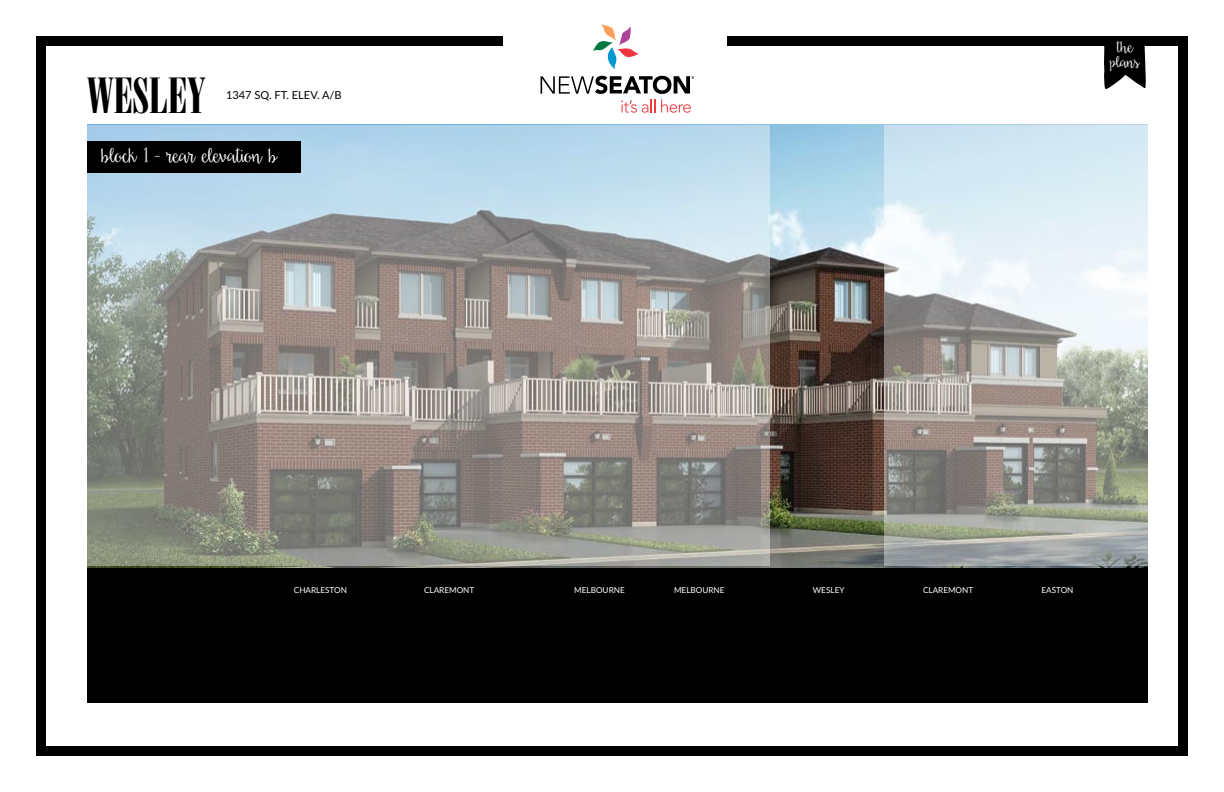
<style>
.page{position:relative;width:1224px;height:792px;background:#fff}
.page>*{position:absolute;margin:0;border:0;box-sizing:border-box;transform-origin:0 0}
.t1{font:49.1px "Bodoni Poster Compressed";color:#000}
.t2{font:20.5px "Daydreamer";letter-spacing:-.07em;color:#fff}
.t3{font:16px/15px "Daydreamer";letter-spacing:-.07em;color:#fff;text-align:center}
.t4{font:11px "Lato";color:#000}
.t5{font:8.2px "Lato";color:#fff}
</style>
<div class="page">
<img style="left:88px;top:125px;width:1060px;height:443px">
<svg style="left:88px;top:125px;width:682px;height:441px"></svg>
<svg style="left:884px;top:125px;width:264px;height:441px"></svg>
<div style="left:88px;top:141px;width:213px;height:32px;background:#000"></div>
<div style="left:36px;top:36px;width:1152px;height:720px;border:10px solid #000"></div>
<div style="left:88px;top:568px;width:1060px;height:135px;background:#000"></div>
<div style="left:503px;top:20px;width:223px;height:42px;background:#fff"></div>
<svg style="left:593px;top:24px;width:46px;height:45px"></svg>
<svg style="left:541px;top:76px;width:153px;height:37px"></svg>
<svg style="left:1104px;top:36px;width:42px;height:53px"></svg>
<h1 class="t1" style="left:86px;top:67px;width:121px">WESLEY</h1>
<h2 class="t2" style="left:101px;top:145px;width:179px">block 1 - rear elevation b</h2>
<h3 class="t4" style="left:226px;top:87px;width:117px">1347 SQ. FT. ELEV. A/B</h3>
<h3 class="t3" style="left:1110px;top:40px;width:32px">the plans</h3>
<p class="t5" style="left:294px;top:585px;width:55px">CHARLESTON</p>
<p class="t5" style="left:424px;top:585px;width:52px">CLAREMONT</p>
<p class="t5" style="left:574px;top:585px;width:52px">MELBOURNE</p>
<p class="t5" style="left:674px;top:585px;width:52px">MELBOURNE</p>
<p class="t5" style="left:813px;top:585px;width:33px">WESLEY</p>
<p class="t5" style="left:923px;top:585px;width:52px">CLAREMONT</p>
<p class="t5" style="left:1041px;top:585px;width:34px">EASTON</p>
</div>
